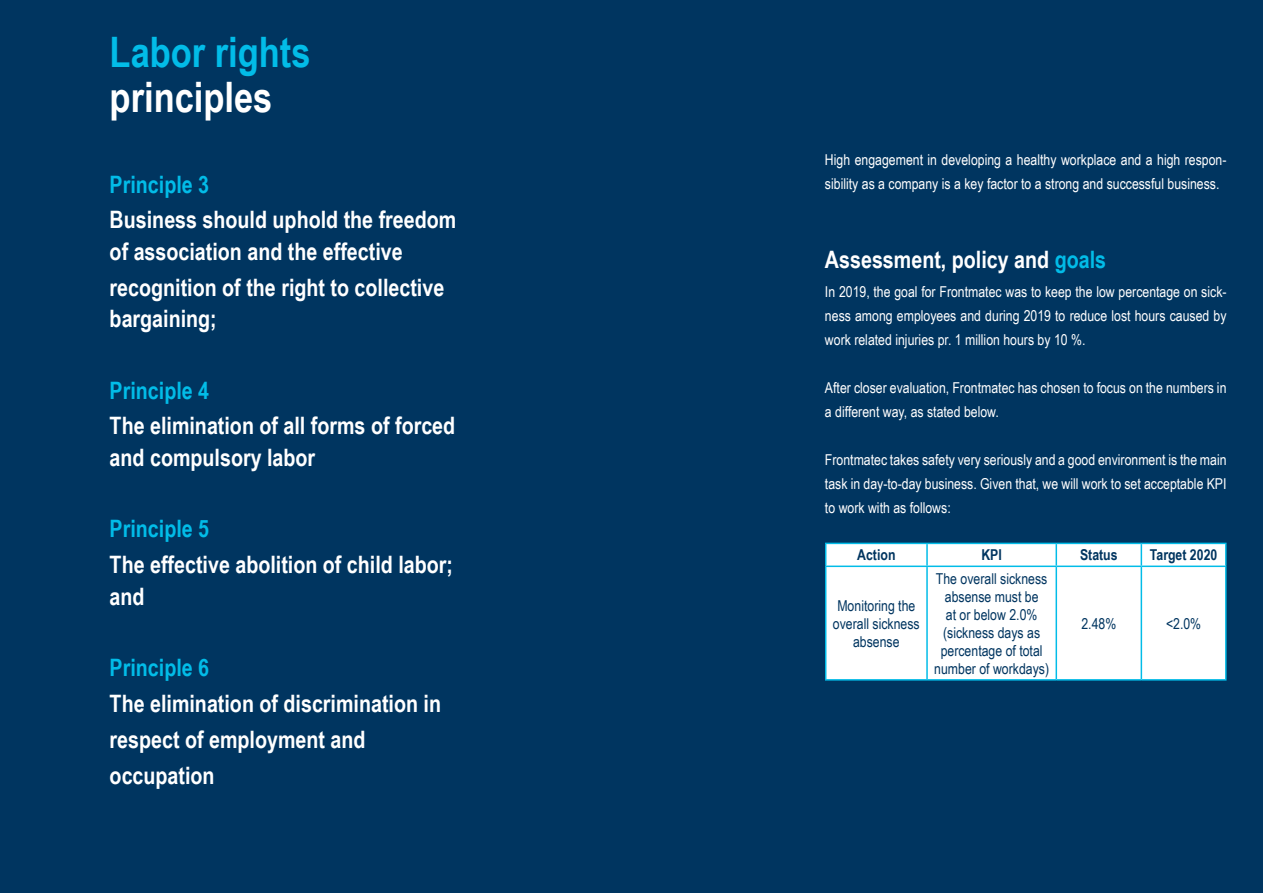
<style>
.page{position:relative;width:1263px;height:893px;background:#003560}
.page>*{position:absolute;margin:0;border:0;box-sizing:border-box;transform-origin:0 0}
.Header_1{font:700 42px/45px "Arial Narrow";color:#02bce8}
.Box{font:700 24px/31.5px "Arial Narrow";color:#fff}
.Box-2{font:700 24px "Arial Narrow";color:#02bce8}
.Body{font:15px/24px "Arial Narrow";color:#fff}
.Bullet_list{font:15px/18px "Arial Narrow";color:#003560;text-align:center}
.Bullet_list-2{font:700 15px "Arial Narrow";color:#003560}
.s1{color:#fff}
.s2{color:#02bce8}
</style>
<div class="page">
<div style="left:826px;top:544px;width:399px;height:135px;background:#fff"></div>
<hr style="left:1055px;top:544px;width:2px;height:22px;background:#02bce8">
<hr style="left:1140px;top:544px;width:2px;height:22px;background:#02bce8">
<hr style="left:1055px;top:567px;width:2px;height:112px;background:#02bce8">
<hr style="left:1140px;top:567px;width:2px;height:112px;background:#02bce8">
<hr style="left:926px;top:544px;width:2px;height:22px;background:#02bce8">
<hr style="left:926px;top:567px;width:2px;height:112px;background:#02bce8">
<hr style="left:825px;top:543px;width:102px;height:1px;background:#02bce8">
<svg style="left:825px;top:544px;width:1px;height:22px"></svg>
<hr style="left:927px;top:543px;width:129px;height:1px;background:#02bce8">
<hr style="left:1056px;top:543px;width:85px;height:1px;background:#02bce8">
<hr style="left:1141px;top:543px;width:85px;height:1px;background:#02bce8">
<svg style="left:1225px;top:544px;width:1px;height:22px"></svg>
<hr style="left:825px;top:566px;width:102px;height:1px;background:#02bce8">
<hr style="left:825px;top:567px;width:1px;height:112px;background:#02bce8">
<hr style="left:927px;top:566px;width:129px;height:1px;background:#02bce8">
<hr style="left:1056px;top:566px;width:85px;height:1px;background:#02bce8">
<hr style="left:1141px;top:566px;width:85px;height:1px;background:#02bce8">
<hr style="left:1225px;top:567px;width:1px;height:112px;background:#02bce8">
<hr style="left:825px;top:679px;width:102px;height:2px;background:#02bce8">
<hr style="left:927px;top:679px;width:129px;height:2px;background:#02bce8">
<hr style="left:1056px;top:679px;width:85px;height:2px;background:#02bce8">
<hr style="left:1141px;top:679px;width:85px;height:2px;background:#02bce8">
<p class="Header_1" style="left:110px;top:28px;width:202px">Labor rights <span class="s1">principles</span></p>
<p class="Box-2" style="left:110px;top:166px;width:101px">Principle 3</p>
<p class="Box" style="left:110px;top:203px;width:348px">Business should uphold the freedom of association and the effective</p>
<p class="Box" style="left:110px;top:270px;width:336px">recognition of the right to collective bargaining;</p>
<p class="Box-2" style="left:110px;top:372px;width:101px">Principle 4</p>
<p class="Box" style="left:110px;top:409px;width:347px">The elimination of all forms of forced and compulsory labor</p>
<p class="Box-2" style="left:110px;top:511px;width:101px">Principle 5</p>
<p class="Box" style="left:110px;top:548px;width:345px">The effective abolition of child labor; and</p>
<p class="Box-2" style="left:110px;top:650px;width:101px">Principle 6</p>
<p class="Box" style="left:110px;top:687px;width:333px">The elimination of discrimination in</p>
<p class="Box" style="left:110px;top:722px;width:257px">respect of employment and</p>
<p class="Box" style="left:110px;top:758px;width:106px">occupation</p>
<p class="Body" style="left:825px;top:147px;width:403px">High engagement in developing a healthy workplace and a high respon&shy;sibility as a company is a key factor to a strong and successful business.</p>
<p class="Box" style="left:825px;top:243px;width:283px">Assessment, policy and <span class="s2">goals</span></p>
<p class="Body" style="left:825px;top:279px;width:403px;text-align:justify">In 2019, the goal for Frontmatec was to keep the low percentage on sick&shy;ness among employees and during 2019 to reduce lost hours caused by work related injuries pr. 1 million hours by 10 %.</p>
<p class="Body" style="left:825px;top:375px;width:403px">After closer evaluation, Frontmatec has chosen to focus on the numbers in a different way, as stated below.</p>
<p class="Body" style="left:825px;top:447px;width:403px;text-align:justify">Frontmatec takes safety very seriously and a good environment is the main task in day-to-day business. Given that, we will work to set acceptable KPI to work with as follows:</p>
<p class="Bullet_list-2" style="left:857px;top:544px;width:40px">Action</p>
<p class="Bullet_list-2" style="left:981px;top:544px;width:22px">KPI</p>
<p class="Bullet_list-2" style="left:1080px;top:544px;width:39px">Status</p>
<p class="Bullet_list-2" style="left:1150px;top:544px;width:69px">Target 2020</p>
<p class="Bullet_list" style="left:833px;top:596px;width:88px">Monitoring the overall sickness absense</p>
<p class="Bullet_list" style="left:934px;top:569px;width:116px">The overall sickness absense must be<br>at or below 2.0% (sickness days as percentage of total number of workdays)</p>
<p class="Bullet_list" style="left:1081px;top:614px;width:36px">2.48%</p>
<p class="Bullet_list" style="left:1166px;top:614px;width:37px">&lt;2.0%</p>
</div>
